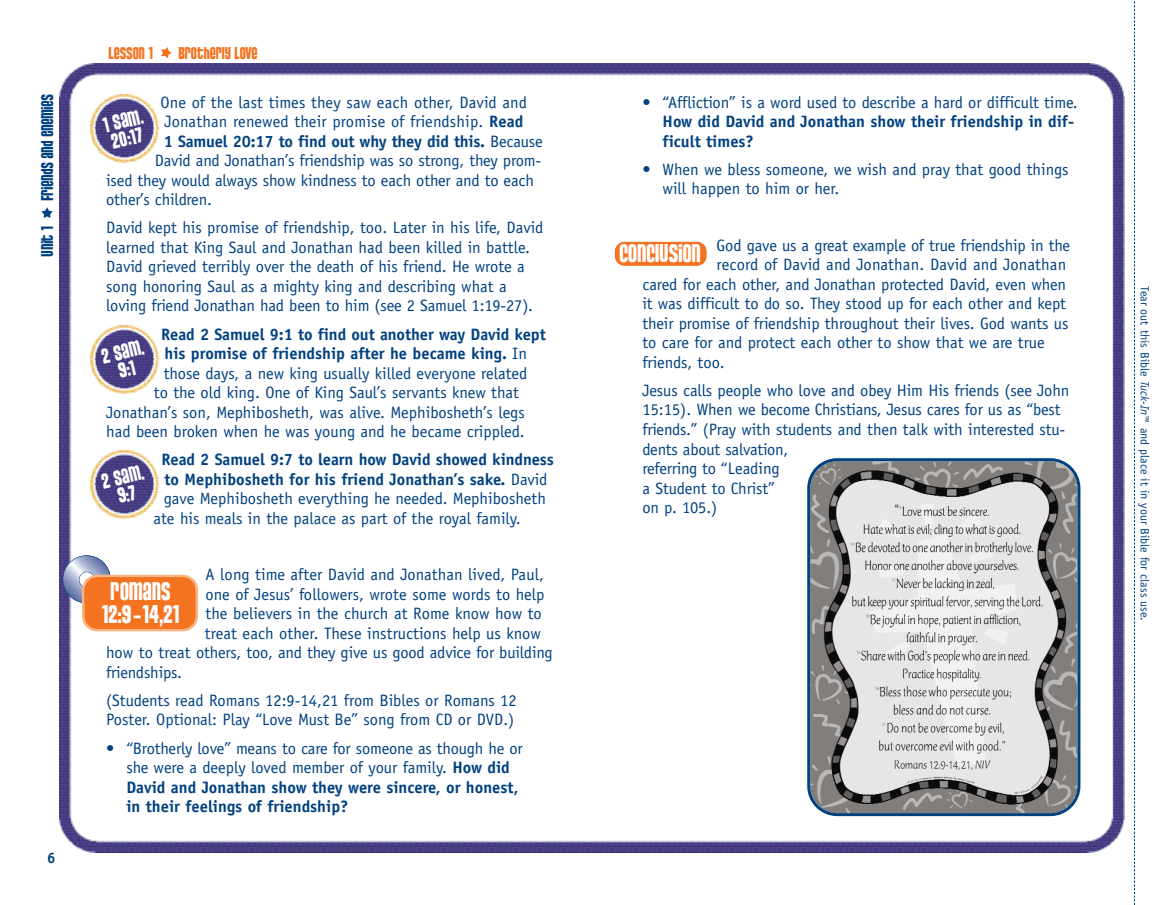
<style>
.page{position:relative;width:1175px;height:905px;background:#fff}
.page>*{position:absolute;margin:0;border:0;box-sizing:border-box;transform-origin:0 0}
.t1{font:54px "Pussycat Snickers";color:#014181}
.t2{font:54px "Pussycat Snickers";color:#f47321}
.t3{font:27px/22.5px "Pussycat Snickers";color:#fff;text-align:center}
.t4{font:22.5px/18px "Pussycat Snickers";color:#fff;text-align:center}
.t5{font:18px "Pussycat Snickers";color:#014181}
.t6{font:18px "Pussycat Snickers";color:#f47321}
.t7{font:16.5px/19.5px "Officina Sans";letter-spacing:-.005em;color:#014181}
.t8{font:700 16.5px/19.5px "Officina Sans";color:#014181}
.t9{font:700 15px "Officina Sans";color:#014181}
.t10{font:12px "Officina Sans";color:#014181}
.s1{font-weight:700}
.s2{font-weight:400}
.s3{font-family:"Officina Sans";font-weight:700;font-size:24px}
.s4{font-style:italic}
</style>
<div class="page">
<img style="left:59px;top:63px;width:1065px;height:789px">
<svg style="left:1134px;top:1px;width:1px;height:903px"></svg>
<img style="left:86px;top:91px;width:75px;height:75px;border-radius:50%">
<img style="left:86px;top:321px;width:75px;height:75px;border-radius:50%">
<img style="left:86px;top:447px;width:75px;height:75px;border-radius:50%">
<svg style="left:63px;top:555px;width:135px;height:76px"></svg>
<svg style="left:807px;top:458px;width:273px;height:358px;background:#b1b2b3"></svg>
<svg style="left:612px;top:239px;width:97px;height:29px"></svg>
<p class="t5" style="left:37px;top:201px;width:108px;rotate:-90deg">FRIENDS AND ENEMIES</p>
<h1 class="t1" style="left:14px;top:220px;width:15px;rotate:-90deg">-</h1>
<p class="t5" style="left:37px;top:257px;width:32px;rotate:-90deg">UNIT 1</p>
<p class="t9" style="left:47px;top:852px;width:10px">6</p>
<p class="t6" style="left:108px;top:43px;width:46px">LESSON 1</p>
<h1 class="t2" style="left:159px;top:20px;width:14px">-</h1>
<p class="t6" style="left:178px;top:43px;width:81px">BROTHERLY LOVE</p>
<p class="t7" style="left:160px;top:94px;width:368px">One of the last times they saw each other, David and</p>
<p class="t7" style="left:164px;top:113px;width:360px">Jonathan renewed their promise of friendship. <span class="s1">Read</span></p>
<p class="t8" style="left:164px;top:133px;width:380px">1 Samuel 20:17 to find out why they did this. <span class="s2">Because</span></p>
<p class="t7" style="left:155px;top:152px;width:388px">David and Jonathan’s friendship was so strong, they prom-</p>
<p class="t7" style="left:106px;top:172px;width:429px">ised they would always show kindness to each other and to each</p>
<p class="t7" style="left:106px;top:191px;width:107px">other’s children.</p>
<p class="t7" style="left:106px;top:219px;width:438px">David kept his promise of friendship, too. Later in his life, David learned that King Saul and Jonathan had been killed in battle.<br>David grieved terribly over the death of his friend. He wrote a song honoring Saul as a mighty king and describing what a loving friend Jonathan had been to him (see 2 Samuel 1:19-27).</p>
<p class="t8" style="left:161px;top:325px;width:386px">Read 2 Samuel 9:1 to find out another way David kept</p>
<p class="t8" style="left:164px;top:345px;width:364px">his promise of friendship after he became king. <span class="s2">In</span></p>
<p class="t7" style="left:164px;top:364px;width:365px">those days, a new king usually killed everyone related</p>
<p class="t7" style="left:154px;top:384px;width:366px">to the old king. One of King Saul’s servants knew that</p>
<p class="t7" style="left:106px;top:403px;width:420px">Jonathan’s son, Mephibosheth, was alive. Mephibosheth’s legs</p>
<p class="t7" style="left:106px;top:423px;width:420px">had been broken when he was young and he became crippled.</p>
<p class="t8" style="left:161px;top:451px;width:394px">Read 2 Samuel 9:7 to learn how David showed kindness</p>
<p class="t8" style="left:164px;top:471px;width:384px">to Mephibosheth for his friend Jonathan’s sake. <span class="s2">David</span></p>
<p class="t7" style="left:164px;top:490px;width:384px">gave Mephibosheth everything he needed. Mephibosheth</p>
<p class="t7" style="left:153px;top:510px;width:369px">ate his meals in the palace as part of the royal family.</p>
<h3 class="t4" style="left:101px;top:117px;width:42px;text-align:left;rotate:-13deg">1 SAM.<br>20:17</h3>
<h3 class="t4" style="left:100px;top:348px;width:44px;rotate:-13deg">2 SAM.<br>9:1</h3>
<h3 class="t4" style="left:100px;top:473px;width:44px;rotate:-13deg">2 SAM.<br>9:7</h3>
<p class="t7" style="left:206px;top:566px;width:340px">A long time after David and Jonathan lived, Paul,</p>
<p class="t7" style="left:206px;top:585px;width:340px">one of Jesus’ followers, wrote some words to help</p>
<p class="t7" style="left:206px;top:605px;width:338px">the believers in the church at Rome know how to</p>
<p class="t7" style="left:205px;top:624px;width:337px">treat each other. These instructions help us know</p>
<p class="t7" style="left:106px;top:644px;width:448px">how to treat others, too, and they give us good advice for building</p>
<p class="t7" style="left:106px;top:663px;width:77px">friendships.</p>
<p class="t7" style="left:106px;top:692px;width:412px">(Students read Romans 12:9-14,21 from Bibles or Romans 12<br>Poster. Optional: Play “Love Must Be” song from CD or DVD.)</p>
<p class="t7" style="left:126px;top:739px;width:398px;text-indent:-20px">• “Brotherly love” means to care for someone as though he or she were a deeply loved member of your family. <span class="s1">How did David and Jonathan show they were sincere, or honest, in their feelings of friendship?</span></p>
<h2 class="t3" style="left:101px;top:581px;width:79px">ROMANS<br>12:9<span class="s3">-</span>14,21</h2>
<p class="t7" style="left:642px;top:94px;width:437px">• “Affliction” is a word used to describe a hard or difficult time.</p>
<p class="t8" style="left:662px;top:113px;width:413px">How did David and Jonathan show their friendship in dif&shy;ficult times?</p>
<p class="t7" style="left:662px;top:161px;width:407px;text-indent:-20px">• When we bless someone, we wish and pray that good things will happen to him or her.</p>
<p class="t7" style="left:716px;top:237px;width:355px">God gave us a great example of true friendship in the</p>
<p class="t7" style="left:716px;top:256px;width:351px">record of David and Jonathan. David and Jonathan</p>
<p class="t7" style="left:642px;top:276px;width:425px">cared for each other, and Jonathan protected David, even when</p>
<p class="t7" style="left:642px;top:295px;width:425px">it was difficult to do so. They stood up for each other and kept</p>
<p class="t7" style="left:642px;top:315px;width:427px">their promise of friendship throughout their lives. God wants us</p>
<p class="t7" style="left:642px;top:334px;width:404px">to care for and protect each other to show that we are true</p>
<p class="t7" style="left:642px;top:354px;width:84px">friends, too.</p>
<p class="t7" style="left:642px;top:382px;width:428px">Jesus calls people who love and obey Him His friends (see John 15:15). When we become Christians, Jesus cares for us as “best friends.” (Pray with students and then talk with interested stu&shy;dents about salvation,<br>referring to “Leading<br>a Student to Christ”<br>on p. 105.)</p>
<h2 class="t3" style="left:618px;top:243px;width:83px">CONCLUSION</h2>
<p class="t10" style="left:1149px;top:286px;width:336px;rotate:90deg">Tear out this Bible <span class="s4">Tuck-In</span>™ and place it in your Bible for class use.</p>
</div>
